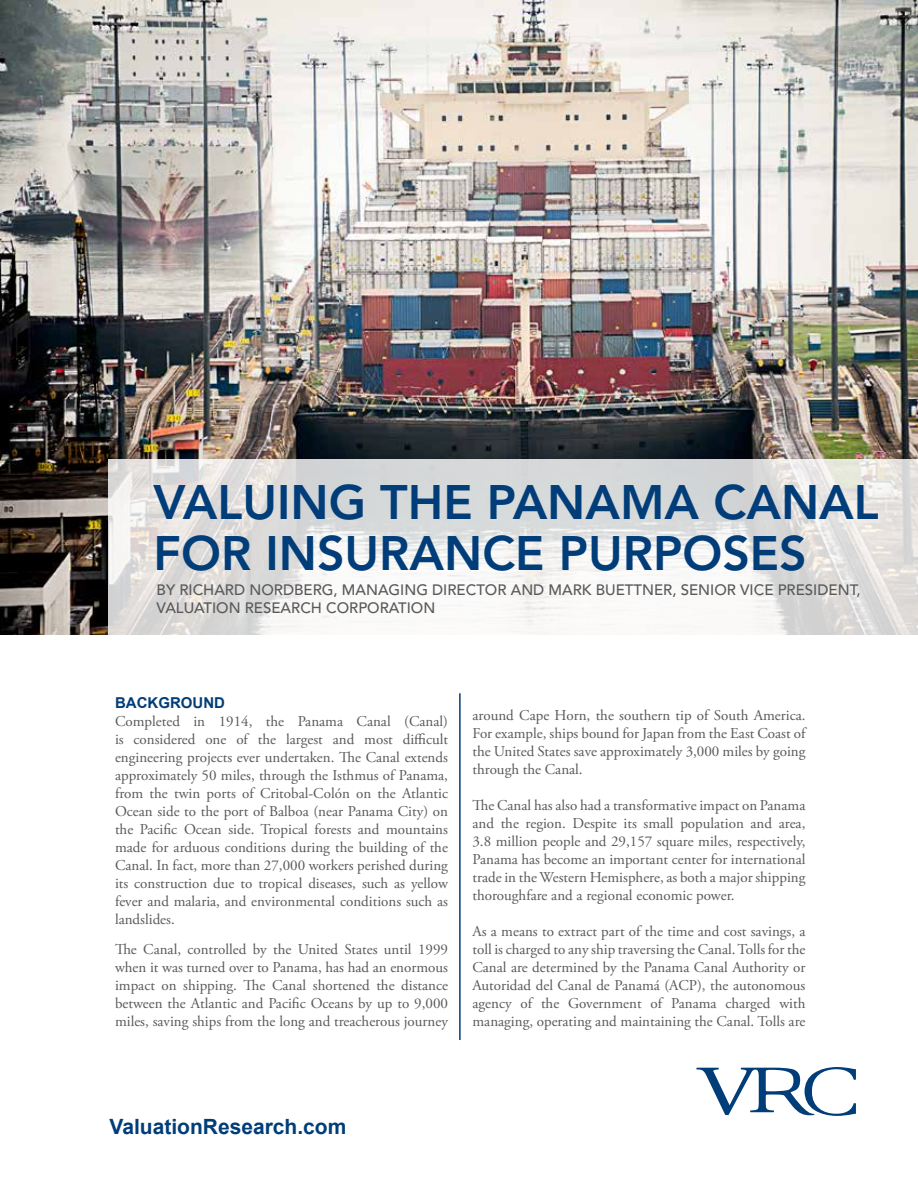
<style>
.page{position:relative;width:918px;height:1188px;background:#fff}
.page>*{position:absolute;margin:0;border:0;box-sizing:border-box;transform-origin:0 0}
.t1{font:800 48px/51px "Avenir LT Std";color:#003d79}
.t2{font:700 21px "Arial";color:#003d79}
.t3{font:15px/18px "Adobe Garamond Pro";color:#58595b;text-align:justify}
.t4{font:500 15px/18px "Avenir LT Std";color:#58595b}
.t5{font:700 15px "Arial";color:#003d79}
</style>
<div class="page">
<img style="left:0;top:0;width:918px;height:634px">
<svg style="left:108px;top:459px;width:810px;height:176px"></svg>
<hr style="left:459px;top:693px;width:2px;height:347px;background:#003d79">
<svg style="left:696px;top:1067px;width:160px;height:49px"></svg>
<h1 class="t1" style="left:154px;top:477px;width:727px">VALUING THE PANAMA CANAL<br>FOR INSURANCE PURPOSES</h1>
<p class="t4" style="left:157px;top:581px;width:706px">BY RICHARD NORDBERG, MANAGING DIRECTOR AND MARK BUETTNER, SENIOR VICE PRESIDENT,<br>VALUATION RESEARCH CORPORATION</p>
<p class="t5" style="left:115px;top:693px;width:111px">BACKGROUND</p>
<p class="t3" style="left:115px;top:713px;width:335px">Completed in 1914, the Panama Canal (Canal) is considered one of the largest and most difficult engineering projects ever undertaken. The Canal extends approximately 50 miles, through the Isthmus of Panama, from the twin ports of Critobal-Colón on the Atlantic Ocean side to the port of Balboa (near Panama City) on the Pacific Ocean side. Tropical forests and mountains made for arduous conditions during the building of the Canal. In fact, more than 27,000 workers perished during its construction due to tropical diseases, such as yellow fever and malaria, and environmental conditions such as landslides.</p>
<p class="t3" style="left:115px;top:941px;width:335px">The Canal, controlled by the United States until 1999 when it was turned over to Panama, has had an enormous impact on shipping. The Canal shortened the distance between the Atlantic and Pacific Oceans by up to 9,000 miles, saving ships from the long and treacherous journey</p>
<p class="t3" style="left:472px;top:707px;width:335px">around Cape Horn, the southern tip of South America.<br>For example, ships bound for Japan from the East Coast of the United States save approximately 3,000 miles by going through the Canal.</p>
<p class="t3" style="left:472px;top:797px;width:335px">The Canal has also had a transformative impact on Panama and the region. Despite its small population and area, 3.8 million people and 29,157 square miles, respectively, Panama has become an important center for international trade in the Western Hemisphere, as both a major shipping thoroughfare and a regional economic power.</p>
<p class="t3" style="left:472px;top:923px;width:335px">As a means to extract part of the time and cost savings, a toll is charged to any ship traversing the Canal. Tolls for the Canal are determined by the Panama Canal Authority or Autoridad del Canal de Panamá (ACP), the autonomous agency of the Government of Panama charged with managing, operating and maintaining the Canal. Tolls are</p>
<h2 class="t2" style="left:110px;top:1113px;width:238px">ValuationResearch.com</h2>
</div>
